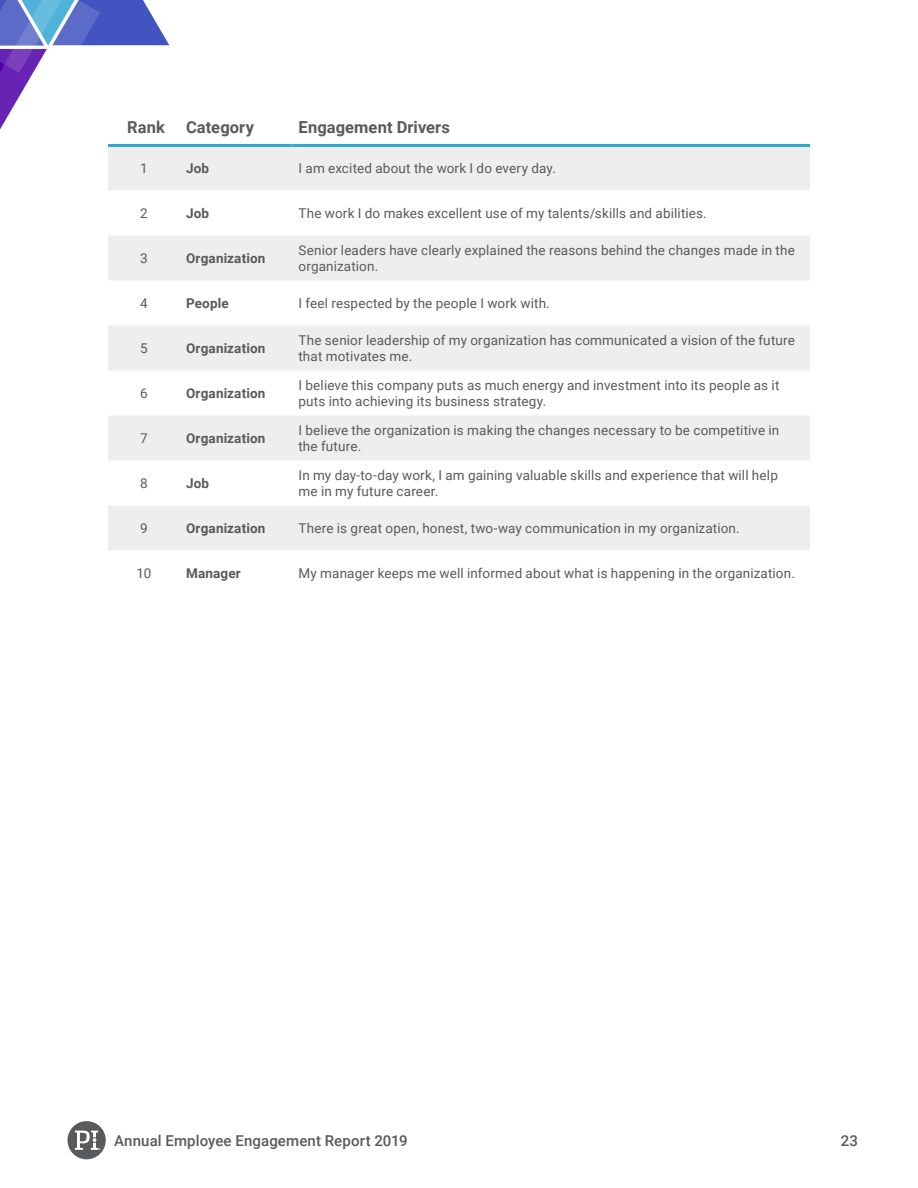
<style>
.page{position:relative;width:918px;height:1188px;background:#fff}
.page>*{position:absolute;margin:0;border:0;box-sizing:border-box;transform-origin:0 0}
.Table_Head{font:700 16.5px "Roboto";letter-spacing:.005em;color:#585a5b}
.t1{font:500 15px "Roboto";letter-spacing:.01em;color:#585a5b}
.Table_body{font:13.5px/16.5px "Roboto";letter-spacing:.01em;color:#585a5b}
.Dimension{font:700 13.5px "Roboto";letter-spacing:.015em;color:#585a5b}
.Rank{font:13.5px "Roboto";color:#585a5b}
</style>
<div class="page">
<svg style="left:67px;top:1121px;width:39px;height:38px"></svg>
<svg style="left:0;top:0;width:169px;height:130px"></svg>
<svg style="left:108px;top:147px;width:702px;height:403px;fill:#eeeeef"></svg>
<hr style="left:108px;top:144px;width:72px;height:3px;background:#33a8d3">
<hr style="left:180px;top:144px;width:112px;height:3px;background:#33a8d3">
<hr style="left:292px;top:144px;width:518px;height:3px;background:#33a8d3">
<p class="Table_Head" style="left:127px;top:116px;width:39px">Rank</p>
<p class="Table_Head" style="left:186px;top:116px;width:70px">Category</p>
<p class="Table_Head" style="left:298px;top:116px;width:153px">Engagement Drivers</p>
<p class="Rank" style="left:140px;top:159px;width:9px">1</p>
<p class="Dimension" style="left:186px;top:159px;width:25px">Job</p>
<p class="Table_body" style="left:298px;top:160px;width:259px">I am excited about the work I do every day.</p>
<p class="Rank" style="left:140px;top:204px;width:9px">2</p>
<p class="Dimension" style="left:186px;top:204px;width:25px">Job</p>
<p class="Table_body" style="left:298px;top:205px;width:410px">The work I do makes excellent use of my talents/skills and abilities.</p>
<p class="Rank" style="left:140px;top:249px;width:9px">3</p>
<p class="Dimension" style="left:186px;top:249px;width:81px">Organization</p>
<p class="Table_body" style="left:298px;top:241px;width:498px">Senior leaders have clearly explained the reasons behind the changes made in the organization.</p>
<p class="Rank" style="left:140px;top:294px;width:9px">4</p>
<p class="Dimension" style="left:186px;top:294px;width:44px">People</p>
<p class="Table_body" style="left:298px;top:295px;width:253px">I feel respected by the people I work with.</p>
<p class="Rank" style="left:140px;top:339px;width:9px">5</p>
<p class="Dimension" style="left:186px;top:339px;width:81px">Organization</p>
<p class="Table_body" style="left:298px;top:331px;width:498px">The senior leadership of my organization has communicated a vision of the future that motivates me.</p>
<p class="Rank" style="left:140px;top:384px;width:9px">6</p>
<p class="Dimension" style="left:186px;top:384px;width:81px">Organization</p>
<p class="Table_body" style="left:298px;top:376px;width:482px">I believe this company puts as much energy and investment into its people as it puts into achieving its business strategy.</p>
<p class="Rank" style="left:140px;top:429px;width:9px">7</p>
<p class="Dimension" style="left:186px;top:429px;width:81px">Organization</p>
<p class="Table_body" style="left:298px;top:421px;width:482px">I believe the organization is making the changes necessary to be competitive in the future.</p>
<p class="Rank" style="left:140px;top:474px;width:9px">8</p>
<p class="Dimension" style="left:186px;top:474px;width:25px">Job</p>
<p class="Table_body" style="left:298px;top:466px;width:481px">In my day-to-day work, I am gaining valuable skills and experience that will help me in my future career.</p>
<p class="Rank" style="left:140px;top:519px;width:9px">9</p>
<p class="Dimension" style="left:186px;top:519px;width:81px">Organization</p>
<p class="Table_body" style="left:298px;top:520px;width:443px">There is great open, honest, two-way communication in my organization.</p>
<p class="Rank" style="left:137px;top:564px;width:16px">10</p>
<p class="Dimension" style="left:186px;top:564px;width:56px">Manager</p>
<p class="Table_body" style="left:298px;top:565px;width:498px">My manager keeps me well informed about what is happening in the organization.</p>
<p class="t1" style="left:114px;top:1130px;width:295px">Annual Employee Engagement Report 2019</p>
<p class="t1" style="left:841px;top:1130px;width:19px">23</p>
</div>
